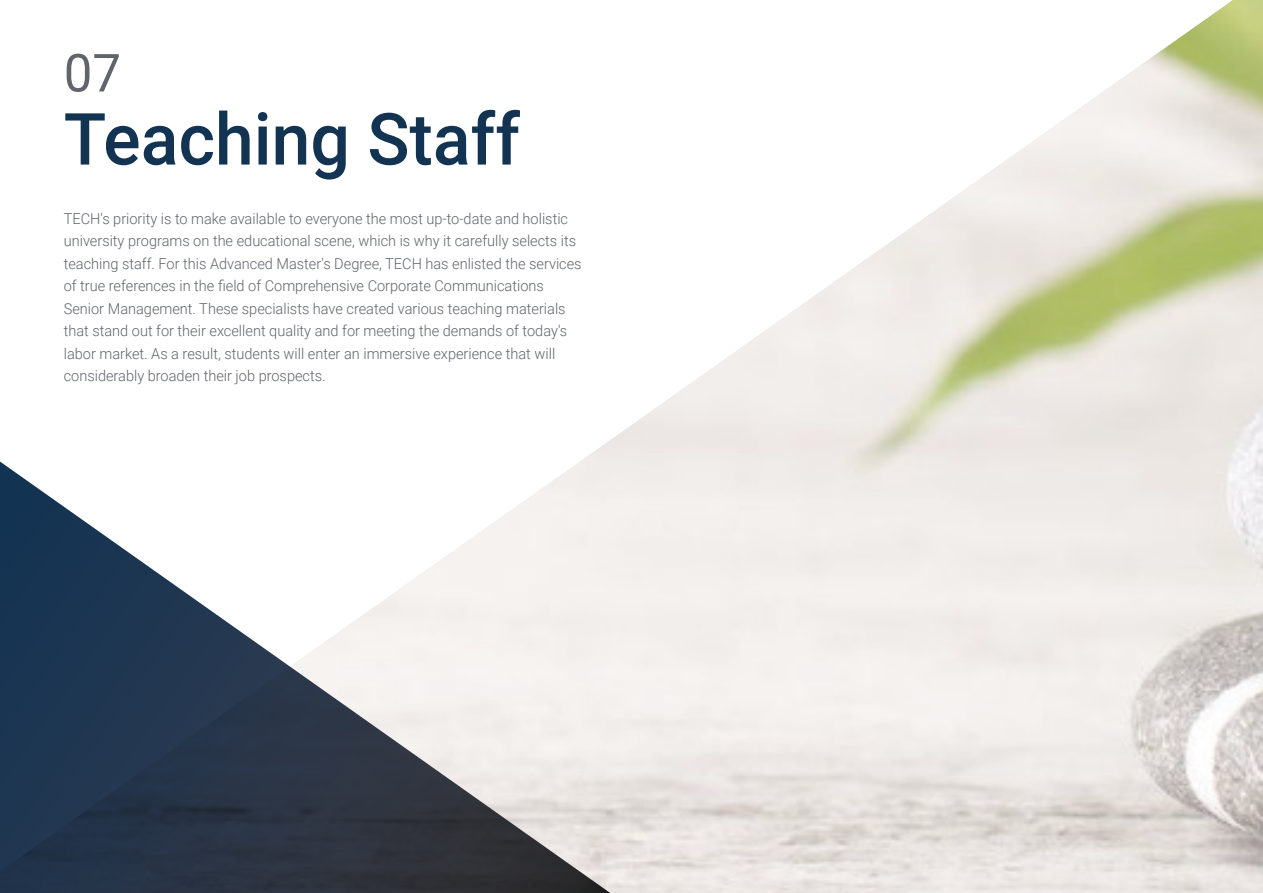
<style>
.page{position:relative;width:1263px;height:893px;background:#fff}
.page>*{position:absolute;margin:0;border:0;box-sizing:border-box;transform-origin:0 0}
.t1{font:500 72px "Roboto";color:#123352}
.t2{font:52.5px "Roboto";color:#61646a}
.t3{font:300 15px/22.5px "Roboto";color:#61646a}
</style>
<div class="page">
<img style="left:602px;top:0;width:661px;height:893px">
<svg style="left:0;top:446px;width:640px;height:447px"></svg>
<h2 class="t2" style="left:64px;top:36px;width:59px">07</h2>
<h1 class="t1" style="left:64px;top:89px;width:458px">Teaching Staff</h1>
<p class="t3" style="left:64px;top:207px;width:519px">TECH's priority is to make available to everyone the most up-to-date and holistic university programs on the educational scene, which is why it carefully selects its teaching staff. For this Advanced Master's Degree, TECH has enlisted the services of true references in the field of Comprehensive Corporate Communications Senior Management. These specialists have created various teaching materials that stand out for their excellent quality and for meeting the demands of today's labor market. As a result, students will enter an immersive experience that will considerably broaden their job prospects.</p>
</div>
